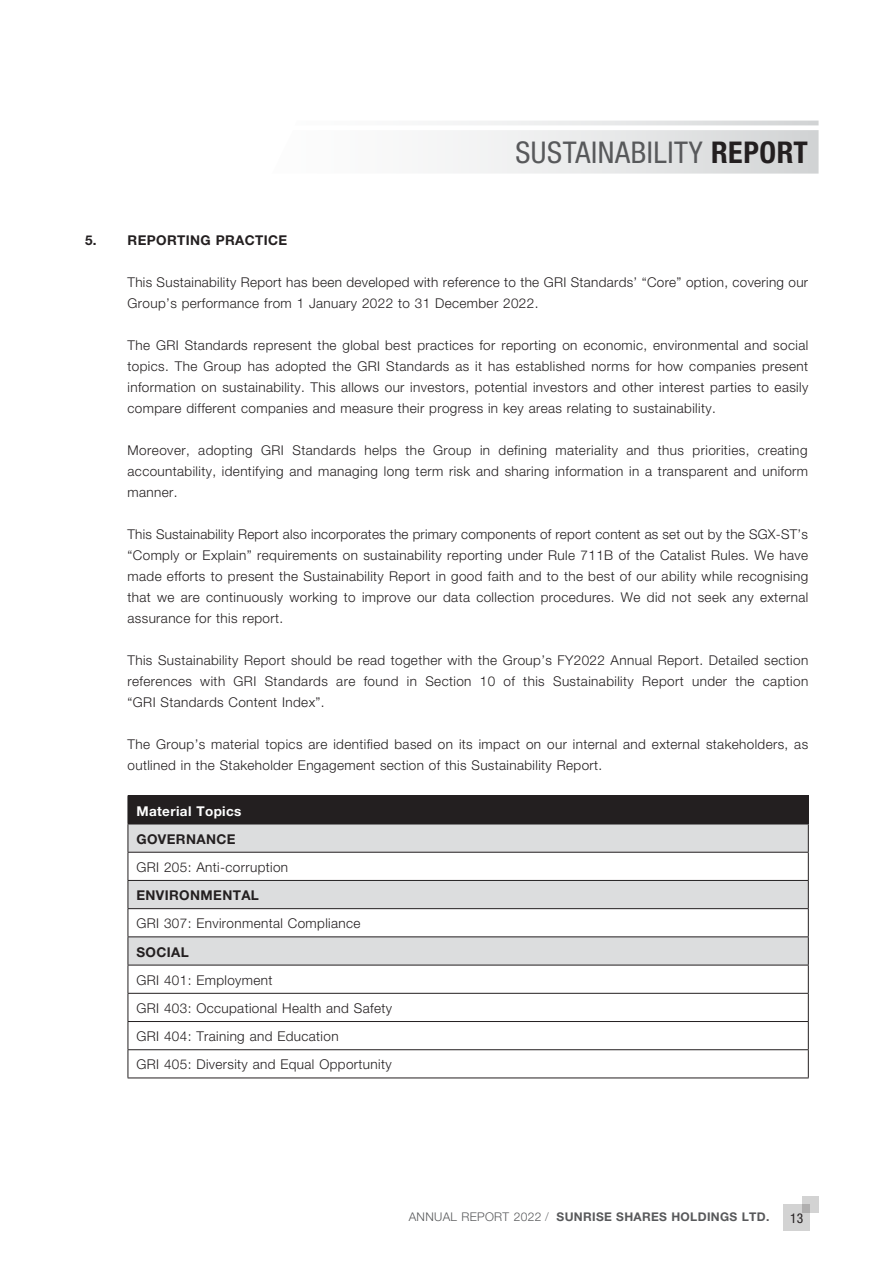
<style>
.page{position:relative;width:893px;height:1263px;background:#fff}
.page>*{position:absolute;margin:0;border:0;box-sizing:border-box;transform-origin:0 0}
.t1{font:condensed 30px "Helvetica Neue LT Std";letter-spacing:.02em;color:#58595b}
.t2{font:300 13.5px/21px "Helvetica Neue LT Std";letter-spacing:.03em;color:#231f20;text-align:justify}
.t3{font:700 13.5px "Helvetica Neue LT Std";letter-spacing:.03em;color:#231f20}
.t4{font:700 13.5px "Helvetica Neue LT Std";letter-spacing:.03em;color:#fff}
.t5{font:condensed 13.5px "Helvetica Neue LT Std";color:#231f20}
.t6{font:700 12px "Helvetica Neue LT Std";letter-spacing:.03em;color:#58595b}
.s1{font-weight:700;color:#231f20}
.s2{font-weight:300}
.s3{font-family:"Adobe Ming Std";font-weight:300}
</style>
<div class="page">
<div style="left:128px;top:796px;width:680px;height:28px;background:#231f20"></div>
<svg style="left:129px;top:825px;width:679px;height:140px;fill:#dcddde"></svg>
<hr style="left:128px;top:795px;width:681px;height:1px;background:#231f20">
<hr style="left:128px;top:824px;width:681px;height:1px;background:#231f20">
<hr style="left:128px;top:852px;width:681px;height:1px;background:#231f20">
<hr style="left:128px;top:880px;width:681px;height:1px;background:#231f20">
<hr style="left:128px;top:908px;width:681px;height:1px;background:#231f20">
<hr style="left:128px;top:936px;width:681px;height:1px;background:#231f20">
<hr style="left:128px;top:965px;width:681px;height:1px;background:#231f20">
<hr style="left:128px;top:993px;width:681px;height:1px;background:#231f20">
<hr style="left:128px;top:1021px;width:681px;height:1px;background:#231f20">
<hr style="left:128px;top:1049px;width:681px;height:1px;background:#231f20">
<svg style="left:128px;top:824px;width:1px;height:253px"></svg>
<svg style="left:808px;top:796px;width:1px;height:281px"></svg>
<hr style="left:128px;top:1077px;width:681px;height:1px;background:#231f20">
<svg style="left:445px;top:121px;width:374px;height:53px"></svg>
<div style="left:783px;top:1204px;width:27px;height:27px;background:#d3d3d3"></div>
<svg style="left:802px;top:1196px;width:16px;height:16px"></svg>
<h1 class="t1" style="left:515px;top:135px;width:294px">SUSTAINABILITY <span class="s1">REPORT</span></h1>
<p class="t3" style="left:85px;top:232px;width:204px">5. REPORTING PRACTICE</p>
<p class="t2" style="left:128px;top:271px;width:682px">This Sustainability Report has been developed with reference to the GRI Standards’ “Core” option, covering our<br>Group’s performance from 1 January 2022 to 31 December 2022.</p>
<p class="t2" style="left:128px;top:334px;width:682px">The GRI Standards represent the global best practices for reporting on economic, environmental and social topics. The Group has adopted the GRI Standards as it has established norms for how companies present information on sustainability. This allows our investors, potential investors and other interest parties to easily compare different companies and measure their progress in key areas relating to sustainability.</p>
<p class="t2" style="left:128px;top:440px;width:682px">Moreover, adopting GRI Standards helps the Group in defining materiality and thus priorities, creating accountability, identifying and managing long term risk and sharing information in a transparent and uniform manner.</p>
<p class="t2" style="left:128px;top:524px;width:682px">This Sustainability Report also incorporates the primary components of report content as set out by the SGX-ST’s “Comply or Explain” requirements on sustainability reporting under Rule 711B of the Catalist Rules. We have made efforts to present the Sustainability Report in good faith and to the best of our ability while recognising that we are continuously working to improve our data collection procedures. We did not seek any external assurance for this report.</p>
<p class="t2" style="left:128px;top:650px;width:682px">This Sustainability Report should be read together with the Group’s FY2022 Annual Report. Detailed section references with GRI Standards are found in Section 10 of this Sustainability Report under the caption “GRI Standards Content Index”.</p>
<p class="t2" style="left:128px;top:734px;width:682px">The Group’s material topics are identified based on its impact on our internal and external stakeholders, as outlined in the Stakeholder Engagement section of this Sustainability Report.</p>
<p class="t4" style="left:136px;top:802px;width:107px">Material Topics</p>
<p class="t3" style="left:136px;top:830px;width:101px">GOVERNANCE</p>
<p class="t2" style="left:136px;top:856px;width:153px">GRI 205: Anti-corruption</p>
<p class="t3" style="left:136px;top:887px;width:124px">ENVIRONMENTAL</p>
<p class="t2" style="left:136px;top:913px;width:226px">GRI 307: Environmental Compliance</p>
<p class="t3" style="left:136px;top:943px;width:54px">SOCIAL</p>
<p class="t2" style="left:136px;top:966px;width:257px;line-height:28.2px;text-align:left">GRI 401: Employment<br>GRI 403: Occupational Health and Safety GRI 404: Training and Education<br>GRI 405: Diversity and Equal Opportunity</p>
<p class="t6" style="left:409px;top:1209px;width:362px"><span class="s2">ANNUAL REPORT 2022</span> <span class="s3">/</span> SUNRISE SHARES HOLDINGS LTD.</p>
<p class="t5" style="left:790px;top:1210px;width:15px">13</p>
</div>
